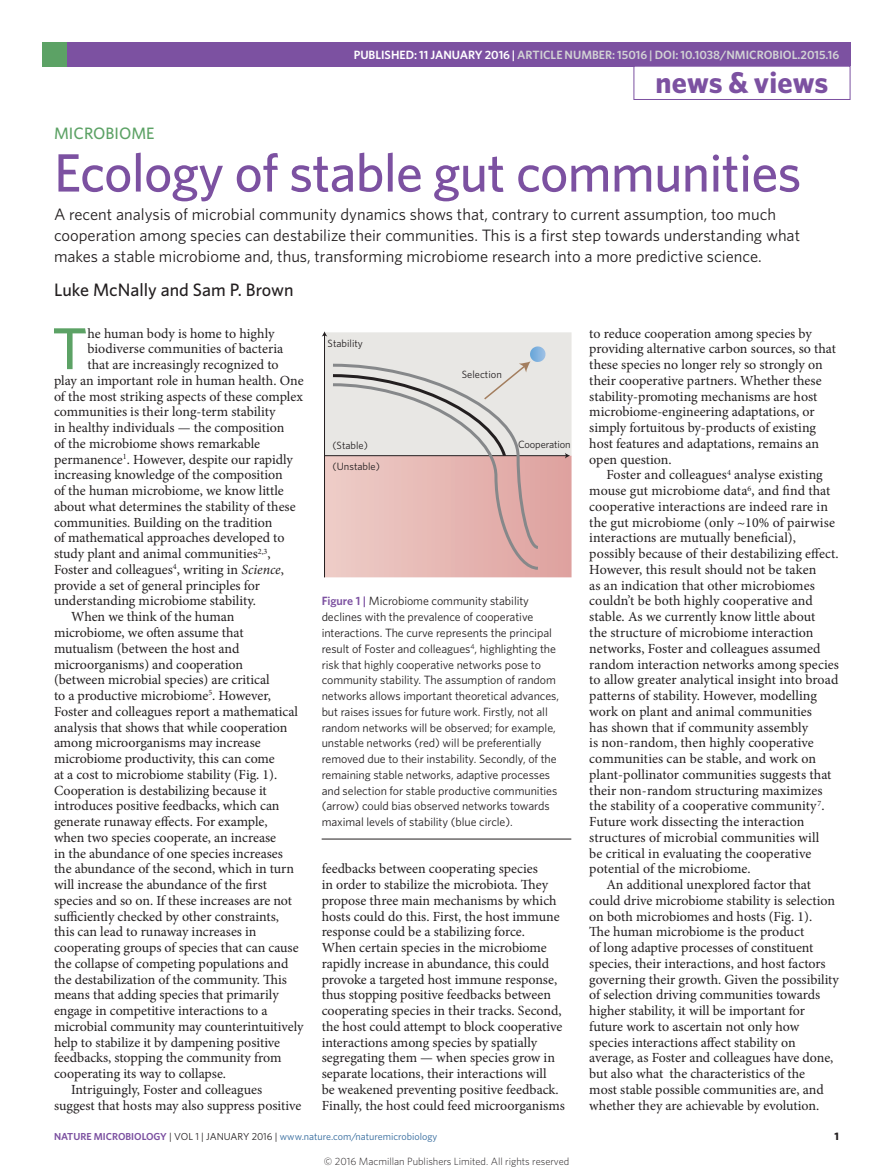
<style>
.page{position:relative;width:893px;height:1174px;background:#fff}
.page>*{position:absolute;margin:0;border:0;box-sizing:border-box;transform-origin:0 0}
.Body_first_w_drop_c{font:500 59.1px "Whitney";color:#5ca265}
.Title{font:500 54px "Whitney";letter-spacing:-.015em;color:#7c51a1}
.t1{font:700 30px "Whitney";color:#7c51a1}
.Author{font:500 18px "Whitney";color:#231f20}
.Standfirst{font:16.5px/21px "Whitney";color:#231f20}
.Subject{font:500 16.5px "Whitney";color:#5ca265}
.Body_text{font:13.95px/15.8px "Minion Pro";color:#231f20}
.Body_first_w_drop_c-2{font:13.95px "Minion Pro";color:#231f20}
.Figure_caption{font:12px/15.8px "Whitney";letter-spacing:-.005em;color:#231f20}
.t2{font:600 12px "Whitney";color:#d1d2d4}
.t3{font:700 10.8px "Whitney";color:#231f20}
.t4{font:300 10.5px "Whitney";color:#231f20}
.t5{font:10.5px/21.1px "Whitney";color:#231f20}
.t6{font:10.2px "Whitney";color:#2f679b}
.s1{color:#fff}
.s2{font-style:italic}
.s3{font-weight:600;color:#7c51a1}
.s4{color:#231f20}
</style>
<div class="page">
<div style="left:43px;top:43px;width:807px;height:24px;background:#7c51a1"></div>
<div style="left:43px;top:43px;width:24px;height:24px;background:#5ca265"></div>
<div style="left:633px;top:66px;width:217px;height:34px;border:1px solid #7c51a1"></div>
<div style="left:324px;top:332px;width:248px;height:123px;background:#e8e7e4"></div>
<div style="left:324px;top:455px;width:248px;height:122px;background:linear-gradient(to right,#eecdc8,#dea19e)"></div>
<hr style="left:324px;top:455px;width:242px;height:1px;background:#231f20">
<svg style="left:565px;top:453px;width:5px;height:5px"></svg>
<hr style="left:324px;top:335px;width:1px;height:242px;background:#231f20">
<svg style="left:322px;top:331px;width:5px;height:5px"></svg>
<svg style="left:330px;top:562px;width:211px;height:9px;background:#e4b8b4"></svg>
<svg style="left:330px;top:346px;width:217px;height:216px"></svg>
<hr style="left:322px;top:838px;width:249px;height:1px;background:#231f20">
<p class="t2" style="left:354px;top:47px;width:487px"><span class="s1">PUBLISHED: 11 JANUARY 2016 |</span> ARTICLE NUMBER: 15016 | DOI: 10.1038/NMICROBIOL.2015.16</p>
<h3 class="t1" style="left:656px;top:62px;width:174px">news &amp; views</h3>
<p class="Subject" style="left:54px;top:122px;width:102px">MICROBIOME</p>
<p class="Title" style="left:54px;top:137px;width:749px">Ecology of stable gut communities</p>
<p class="Standfirst" style="left:54px;top:203px;width:748px">A recent analysis of microbial community dynamics shows that, contrary to current assumption, too much cooperation among species can destabilize their communities. This is a first step towards understanding what makes a stable microbiome and, thus, transforming microbiome research into a more predictive science.</p>
<p class="Author" style="left:54px;top:278px;width:241px">Luke McNally and Sam P. Brown</p>
<p class="Body_first_w_drop_c" style="left:52px;top:309px;width:37px">T</p>
<p class="Body_first_w_drop_c-2" style="left:88px;top:324px;width:188px">he human body is home to highly</p>
<p class="Body_first_w_drop_c-2" style="left:88px;top:339px;width:197px">biodiverse communities of bacteria</p>
<p class="Body_first_w_drop_c-2" style="left:88px;top:355px;width:193px">that are increasingly recognized to</p>
<p class="Body_first_w_drop_c-2" style="left:54px;top:371px;width:251px">play an important role in human health. One</p>
<p class="Body_first_w_drop_c-2" style="left:54px;top:387px;width:250px">of the most striking aspects of these complex</p>
<p class="Body_first_w_drop_c-2" style="left:54px;top:402px;width:223px">communities is their long-term stability</p>
<p class="Body_first_w_drop_c-2" style="left:54px;top:418px;width:232px">in healthy individuals — the composition</p>
<p class="Body_first_w_drop_c-2" style="left:54px;top:434px;width:208px">of the microbiome shows remarkable</p>
<p class="Body_first_w_drop_c-2" style="left:54px;top:450px;width:241px">permanence<sup>1</sup>. However, despite our rapidly</p>
<p class="Body_first_w_drop_c-2" style="left:54px;top:465px;width:230px">increasing knowledge of the composition</p>
<p class="Body_first_w_drop_c-2" style="left:54px;top:481px;width:231px">of the human microbiome, we know little</p>
<p class="Body_first_w_drop_c-2" style="left:54px;top:497px;width:243px">about what determines the stability of these</p>
<p class="Body_first_w_drop_c-2" style="left:54px;top:513px;width:220px">communities. Building on the tradition</p>
<p class="Body_first_w_drop_c-2" style="left:54px;top:528px;width:232px">of mathematical approaches developed to</p>
<p class="Body_first_w_drop_c-2" style="left:54px;top:544px;width:218px">study plant and animal communities<sup>2,3</sup>,</p>
<p class="Body_first_w_drop_c-2" style="left:54px;top:560px;width:231px">Foster and colleagues<sup>4</sup>, writing in <span class="s2">Science</span>,</p>
<p class="Body_first_w_drop_c-2" style="left:54px;top:576px;width:208px">provide a set of general principles for</p>
<p class="Body_first_w_drop_c-2" style="left:54px;top:591px;width:203px">understanding microbiome stability.</p>
<p class="Body_text" style="left:54px;top:609px;width:251px;text-indent:17px">When we think of the human microbiome, we often assume that mutualism (between the host and microorganisms) and cooperation<br>(between microbial species) are critical<br>to a productive microbiome<sup>5</sup>. However, Foster and colleagues report a mathematical analysis that shows that while cooperation among microorganisms may increase microbiome productivity, this can come<br>at a cost to microbiome stability (Fig. 1).<br>Cooperation is destabilizing because it introduces positive feedbacks, which can generate runaway effects. For example,<br>when two species cooperate, an increase<br>in the abundance of one species increases the abundance of the second, which in turn will increase the abundance of the first species and so on. If these increases are not sufficiently checked by other constraints,<br>this can lead to runaway increases in cooperating groups of species that can cause the collapse of competing populations and the destabilization of the community. This means that adding species that primarily engage in competitive interactions to a microbial community may counterintuitively help to stabilize it by dampening positive feedbacks, stopping the community from cooperating its way to collapse.</p>
<p class="Body_text" style="left:54px;top:1081px;width:249px;text-indent:17px">Intriguingly, Foster and colleagues suggest that hosts may also suppress positive</p>
<p class="t5" style="left:328px;top:332px;width:37px">Stability</p>
<p class="t5" style="left:462px;top:363px;width:41px">Selection</p>
<p class="t5" style="left:333px;top:434px;width:49px">(Stable) (Unstable)</p>
<p class="t5" style="left:518px;top:434px;width:54px">Cooperation</p>
<p class="Figure_caption" style="left:322px;top:593px;width:239px"><span class="s3">Figure 1 |</span> Microbiome community stability declines with the prevalence of cooperative interactions. The curve represents the principal result of Foster and colleagues<sup>4</sup>, highlighting the risk that highly cooperative networks pose to community stability. The assumption of random networks allows important theoretical advances, but raises issues for future work. Firstly, not all random networks will be observed; for example, unstable networks (red) will be preferentially removed due to their instability. Secondly, of the remaining stable networks, adaptive processes and selection for stable productive communities (arrow) could bias observed networks towards maximal levels of stability (blue circle).</p>
<p class="Body_text" style="left:322px;top:861px;width:245px">feedbacks between cooperating species<br>in order to stabilize the microbiota. They propose three main mechanisms by which hosts could do this. First, the host immune response could be a stabilizing force.<br>When certain species in the microbiome rapidly increase in abundance, this could provoke a targeted host immune response, thus stopping positive feedbacks between cooperating species in their tracks. Second, the host could attempt to block cooperative interactions among species by spatially segregating them — when species grow in separate locations, their interactions will<br>be weakened preventing positive feedback.<br>Finally, the host could feed microorganisms</p>
<p class="Body_text" style="left:589px;top:325px;width:248px">to reduce cooperation among species by providing alternative carbon sources, so that these species no longer rely so strongly on their cooperative partners. Whether these stability-promoting mechanisms are host microbiome-engineering adaptations, or simply fortuitous by-products of existing host features and adaptations, remains an open question.</p>
<p class="Body_text" style="left:589px;top:467px;width:251px;text-indent:17px">Foster and colleagues<sup>4</sup> analyse existing mouse gut microbiome data<sup>6</sup>, and find that cooperative interactions are indeed rare in the gut microbiome (only ~10% of pairwise interactions are mutually beneficial), possibly because of their destabilizing effect.<br>However, this result should not be taken<br>as an indication that other microbiomes couldn’t be both highly cooperative and stable. As we currently know little about<br>the structure of microbiome interaction networks, Foster and colleagues assumed random interaction networks among species to allow greater analytical insight into broad patterns of stability. However, modelling work on plant and animal communities<br>has shown that if community assembly<br>is non-random, then highly cooperative communities can be stable, and work on plant-pollinator communities suggests that their non-random structuring maximizes the stability of a cooperative community<sup>7</sup>.<br>Future work dissecting the interaction structures of microbial communities will<br>be critical in evaluating the cooperative potential of the microbiome.</p>
<p class="Body_text" style="left:589px;top:876px;width:251px;text-indent:17px">An additional unexplored factor that could drive microbiome stability is selection on both microbiomes and hosts (Fig. 1).<br>The human microbiome is the product<br>of long adaptive processes of constituent species, their interactions, and host factors governing their growth. Given the possibility of selection driving communities towards higher stability, it will be important for future work to ascertain not only how species interactions affect stability on average, as Foster and colleagues have done, but also what the characteristics of the<br>most stable possible communities are, and whether they are achievable by evolution.</p>
<p class="t6" style="left:54px;top:1129px;width:385px"><span class="s3">NATURE MICROBIOLOGY</span> <span class="s4">| VOL 1 | JANUARY 2016 |</span> www.nature.com/naturemicrobiology</p>
<p class="t3" style="left:834px;top:1129px;width:6px">1</p>
<p class="t4" style="left:324px;top:1154px;width:247px">© 2016 Macmillan Publishers Limited. All rights reserved</p>
</div>
